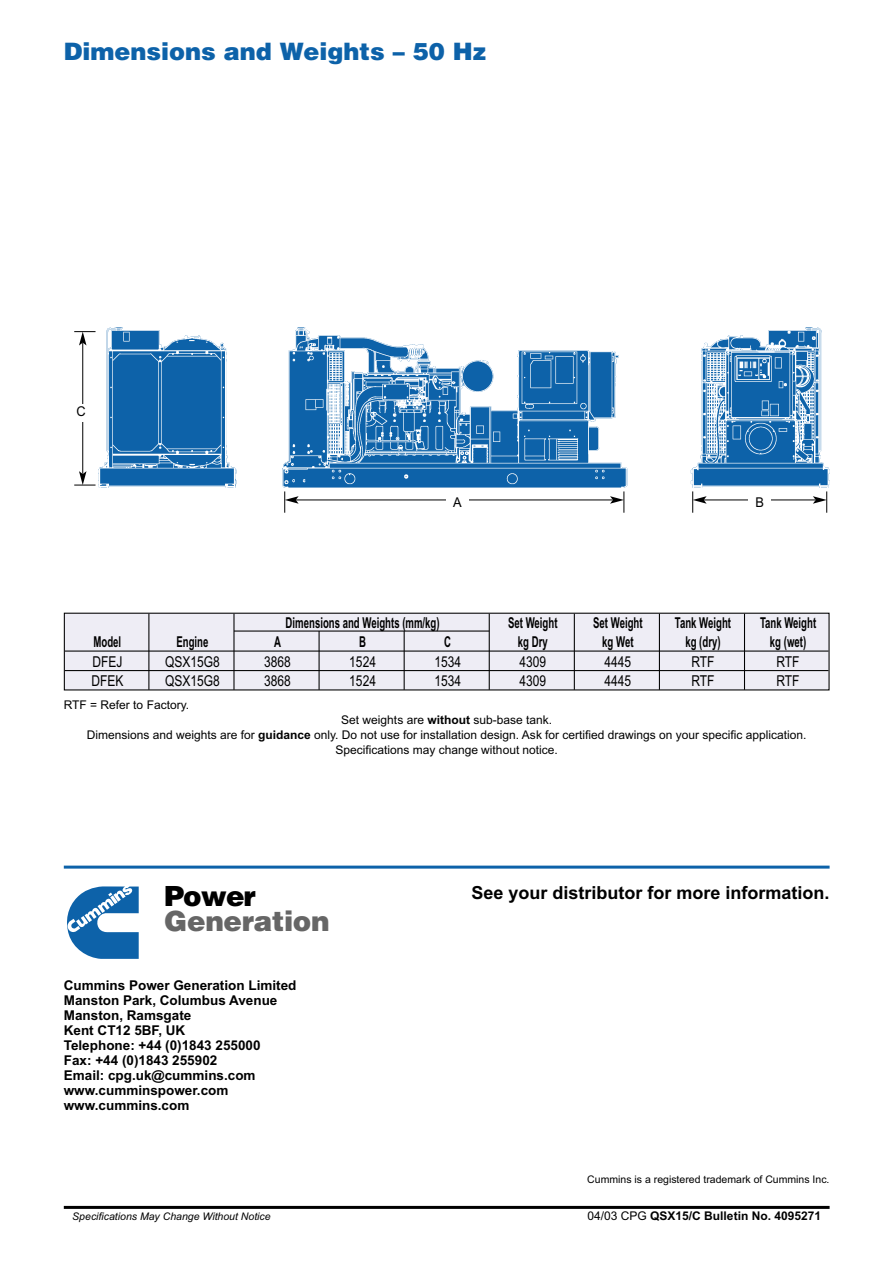
<style>
.page{position:relative;width:893px;height:1262px;background:#fff}
.page>*{position:absolute;margin:0;border:0;box-sizing:border-box;transform-origin:0 0}
.t1{font:900 27.75px "Helvetica";letter-spacing:-.01em;color:#666}
.t2{font:900 27.75px "Helvetica";letter-spacing:-.04em;color:#000}
.t3{font:900 24px "Helvetica";color:#0d62a9}
.t4{font:700 18px "Arial";color:#000}
.t5{font:700 15px "Arial";color:#000;scale:.64 1}
.t6{font:15px "Arial";color:#000;scale:.8 1}
.t7{font:700 13.5px/15px "Arial";color:#000}
.t8{font:13.5px "Arial";color:#000;scale:.95 1}
.t9{font:12px/15px "Arial";color:#000;text-align:center}
.t10{font:700 12px "Arial";color:#000}
.t11{font:10.5px "Arial";color:#000}
.t12{font:italic 10.5px "Arial";color:#000}
.s1{font-weight:700}
.s2{font-weight:400}
</style>
<div class="page">
<img style="left:98px;top:327px;width:731px;height:160px">
<hr style="left:64px;top:1205px;width:765px;height:3px;background:#000">
<hr style="left:64px;top:865px;width:765px;height:3px;background:#0d62a9">
<svg style="left:67px;top:886px;width:72px;height:72px"></svg>
<hr style="left:704px;top:500px;width:111px;height:1px;background:#000">
<svg style="left:692px;top:491px;width:14px;height:22px"></svg>
<svg style="left:812px;top:491px;width:15px;height:22px"></svg>
<div style="left:748px;top:495px;width:22px;height:17px;background:#fff"></div>
<hr style="left:82px;top:343px;width:1px;height:131px;background:#000">
<svg style="left:74px;top:471px;width:21px;height:15px"></svg>
<svg style="left:74px;top:331px;width:21px;height:14px"></svg>
<div style="left:70px;top:404px;width:22px;height:17px;background:#fff"></div>
<hr style="left:296px;top:500px;width:316px;height:1px;background:#000">
<svg style="left:284px;top:491px;width:14px;height:22px"></svg>
<svg style="left:610px;top:491px;width:14px;height:22px"></svg>
<div style="left:446px;top:495px;width:22px;height:17px;background:#fff"></div>
<div style="left:64px;top:613px;width:765px;height:77px;background:#eeedf5"></div>
<hr style="left:65px;top:650px;width:763px;height:1px;background:#000">
<hr style="left:65px;top:670px;width:763px;height:1px;background:#000">
<hr style="left:148px;top:613px;width:1px;height:77px;background:#000">
<hr style="left:233px;top:613px;width:1px;height:77px;background:#000">
<hr style="left:318px;top:631px;width:1px;height:58px;background:#000">
<hr style="left:403px;top:631px;width:1px;height:59px;background:#000">
<hr style="left:488px;top:613px;width:2px;height:77px;background:#000">
<hr style="left:573px;top:613px;width:2px;height:76px;background:#000">
<hr style="left:659px;top:614px;width:1px;height:76px;background:#000">
<hr style="left:744px;top:613px;width:1px;height:77px;background:#000">
<hr style="left:234px;top:630px;width:255px;height:1px;background:#000">
<h2 class="t3" style="left:64px;top:43px;width:424px">Dimensions and Weights – 50 Hz</h2>
<p class="t8" style="left:76px;top:406px;width:11px">C</p>
<p class="t8" style="left:453px;top:497px;width:11px">A</p>
<p class="t8" style="left:755px;top:497px;width:11px">B</p>
<p class="t5" style="left:285px;top:617px;width:242px">Dimensions and Weights (mm/kg)</p>
<p class="t5" style="left:508px;top:617px;width:79px">Set Weight</p>
<p class="t5" style="left:593px;top:617px;width:79px">Set Weight</p>
<p class="t5" style="left:675px;top:617px;width:89px">Tank Weight</p>
<p class="t5" style="left:760px;top:617px;width:89px">Tank Weight</p>
<p class="t5" style="left:93px;top:636px;width:45px">Model</p>
<p class="t5" style="left:176px;top:636px;width:52px">Engine</p>
<p class="t5" style="left:274px;top:636px;width:12px">A</p>
<p class="t5" style="left:359px;top:636px;width:12px">B</p>
<p class="t5" style="left:444px;top:636px;width:12px">C</p>
<p class="t5" style="left:518px;top:636px;width:48px">kg Dry</p>
<p class="t5" style="left:602px;top:636px;width:50px">kg Wet</p>
<p class="t5" style="left:685px;top:636px;width:57px">kg (dry)</p>
<p class="t5" style="left:770px;top:636px;width:58px">kg (wet)</p>
<p class="t6" style="left:92px;top:656px;width:39px">DFEJ</p>
<p class="t6" style="left:165px;top:656px;width:70px">QSX15G8</p>
<p class="t6" style="left:264px;top:656px;width:35px">3868</p>
<p class="t6" style="left:349px;top:656px;width:35px">1524</p>
<p class="t6" style="left:434px;top:656px;width:35px">1534</p>
<p class="t6" style="left:519px;top:656px;width:35px">4309</p>
<p class="t6" style="left:604px;top:656px;width:35px">4445</p>
<p class="t6" style="left:691px;top:656px;width:30px">RTF</p>
<p class="t6" style="left:776px;top:656px;width:30px">RTF</p>
<p class="t6" style="left:91px;top:675px;width:42px">DFEK</p>
<p class="t6" style="left:165px;top:675px;width:70px">QSX15G8</p>
<p class="t6" style="left:264px;top:675px;width:35px">3868</p>
<p class="t6" style="left:349px;top:675px;width:35px">1524</p>
<p class="t6" style="left:434px;top:675px;width:35px">1534</p>
<p class="t6" style="left:519px;top:675px;width:35px">4309</p>
<p class="t6" style="left:604px;top:675px;width:35px">4445</p>
<p class="t6" style="left:691px;top:675px;width:30px">RTF</p>
<p class="t6" style="left:776px;top:675px;width:30px">RTF</p>
<p class="t9" style="left:64px;top:698px;width:127px">RTF = Refer to Factory.</p>
<p class="t9" style="left:87px;top:713px;width:721px">Set weights are <span class="s1">without</span> sub-base tank.<br>Dimensions and weights are for <span class="s1">guidance</span> only. Do not use for installation design. Ask for certified drawings on your specific application.<br>Specifications may change without notice.</p>
<h1 class="t2" style="left:164px;top:886px;width:93px">Power</h1>
<h1 class="t1" style="left:164px;top:911px;width:167px">Generation</h1>
<p class="t7" style="left:64px;top:979px;width:234px">Cummins Power Generation Limited<br>Manston Park, Columbus Avenue<br>Manston, Ramsgate<br>Kent CT12 5BF, UK<br>Telephone: +44 (0)1843 255000<br>Fax: +44 (0)1843 255902<br>Email: cpg.uk@cummins.com www.cumminspower.com www.cummins.com</p>
<h3 class="t4" style="left:471px;top:886px;width:360px">See your distributor for more information.</h3>
<p class="t11" style="left:587px;top:1175px;width:244px">Cummins is a registered trademark of Cummins Inc.</p>
<p class="t12" style="left:72px;top:1212px;width:200px">Specifications May Change Without Notice</p>
<p class="t10" style="left:587px;top:1211px;width:235px"><span class="s2">04/03 CPG</span> QSX15/C Bulletin No. 4095271</p>
</div>
